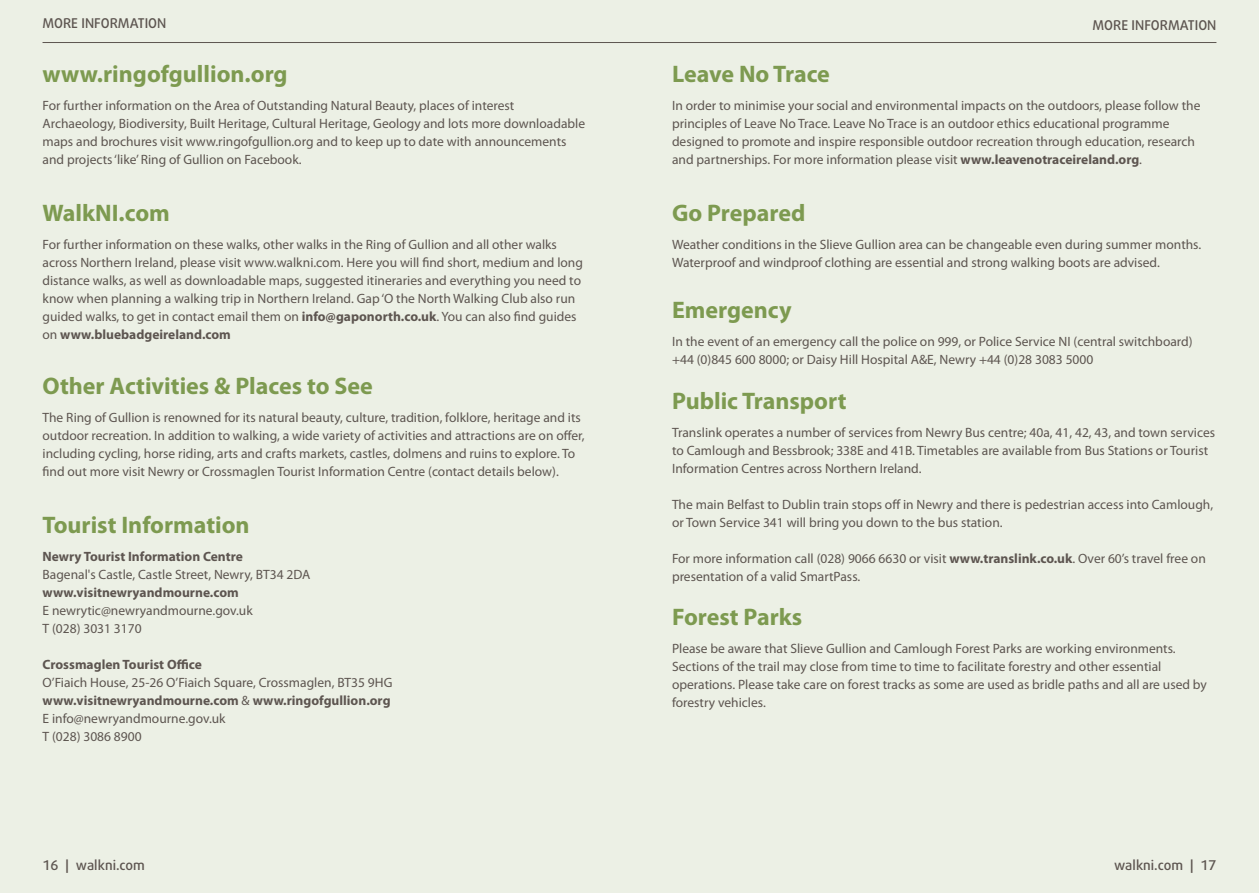
<style>
.page{position:relative;width:1259px;height:893px;background:#ecf0e5}
.page>*{position:absolute;margin:0;border:0;box-sizing:border-box;transform-origin:0 0}
.t1{font:700 24px "Myriad Pro";color:#7d9a50}
.t2{font:13.5px/18px "Myriad Pro";color:#5d5550}
.t3{font:700 13.5px "Myriad Pro";color:#5d5550}
.t4{font:500 13.5px "Daxline TF";color:#5d5550}
.s1{font-weight:700}
</style>
<div class="page">
<hr style="left:43px;top:42px;width:1173px;height:1px;background:#5d5550">
<p class="t4" style="left:43px;top:17px;width:125px">MORE INFORMATION</p>
<p class="t4" style="left:1092px;top:19px;width:125px">MORE INFORMATION</p>
<h1 class="t1" style="left:43px;top:65px;width:247px">www.ringofgullion.org</h1>
<p class="t2" style="left:43px;top:98px;width:544px">For further information on the Area of Outstanding Natural Beauty, places of interest Archaeology, Biodiversity, Built Heritage, Cultural Heritage, Geology and lots more downloadable maps and brochures visit www.ringofgullion.org and to keep up to date with announcements and projects‘like’Ring of Gullion on Facebook.</p>
<h1 class="t1" style="left:43px;top:204px;width:129px">WalkNI.com</h1>
<p class="t2" style="left:43px;top:236px;width:542px">For further information on these walks, other walks in the Ring of Gullion and all other walks across Northern Ireland, please visit www.walkni.com. Here you will find short, medium and long distance walks, as well as downloadable maps, suggested itineraries and everything you need to know when planning a walking trip in Northern Ireland. Gap‘O the North Walking Club also run guided walks, to get in contact email them on <span class="s1">info@gaponorth.co.uk</span>. You can also find guides on <span class="s1">www.bluebadgeireland.com</span></p>
<h1 class="t1" style="left:43px;top:377px;width:332px">Other Activities &amp; Places to See</h1>
<p class="t2" style="left:43px;top:410px;width:544px">The Ring of Gullion is renowned for its natural beauty, culture, tradition, folklore, heritage and its outdoor recreation. In addition to walking, a wide variety of activities and attractions are on offer, including cycling, horse riding, arts and crafts markets, castles, dolmens and ruins to explore. To find out more visit Newry or Crossmaglen Tourist Information Centre (contact details below).</p>
<h1 class="t1" style="left:43px;top:515px;width:209px">Tourist Information</h1>
<p class="t3" style="left:43px;top:551px;width:202px">Newry Tourist Information Centre</p>
<p class="t2" style="left:43px;top:566px;width:269px">Bagenal's Castle, Castle Street, Newry, BT34 2DA</p>
<p class="t3" style="left:43px;top:587px;width:198px">www.visitnewryandmourne.com</p>
<p class="t2" style="left:43px;top:602px;width:212px">E newrytic@newryandmourne.gov.uk<br>T (028) 3031 3170</p>
<p class="t3" style="left:43px;top:659px;width:161px">Crossmaglen Tourist Office</p>
<p class="t2" style="left:43px;top:674px;width:351px">O’Fiaich House, 25-26 O’Fiaich Square, Crossmaglen, BT35 9HG <span class="s1">www.visitnewryandmourne.com</span> &amp; <span class="s1">www.ringofgullion.org </span>E info@newryandmourne.gov.uk<br>T (028) 3086 8900</p>
<h1 class="t1" style="left:672px;top:65px;width:159px">Leave No Trace</h1>
<p class="t2" style="left:672px;top:98px;width:530px">In order to minimise your social and environmental impacts on the outdoors, please follow the principles of Leave No Trace. Leave No Trace is an outdoor ethics educational programme designed to promote and inspire responsible outdoor recreation through education, research and partnerships. For more information please visit <span class="s1">www.leavenotraceireland.org</span>.</p>
<h1 class="t1" style="left:672px;top:204px;width:135px">Go Prepared</h1>
<p class="t2" style="left:672px;top:237px;width:531px">Weather conditions in the Slieve Gullion area can be changeable even during summer months.<br>Waterproof and windproof clothing are essential and strong walking boots are advised.</p>
<h1 class="t1" style="left:672px;top:300px;width:121px">Emergency</h1>
<p class="t2" style="left:672px;top:333px;width:522px">In the event of an emergency call the police on 999, or Police Service NI (central switchboard) +44 (0)845 600 8000; or Daisy Hill Hospital A&amp;E, Newry +44 (0)28 3083 5000</p>
<h1 class="t1" style="left:672px;top:392px;width:176px">Public Transport</h1>
<p class="t2" style="left:672px;top:425px;width:544px">Translink operates a number of services from Newry Bus centre; 40a, 41, 42, 43, and town services to Camlough and Bessbrook; 338E and 41B. Timetables are available from Bus Stations or Tourist<br>Information Centres across Northern Ireland.</p>
<p class="t2" style="left:672px;top:497px;width:543px">The main Belfast to Dublin train stops off in Newry and there is pedestrian access into Camlough, or Town Service 341 will bring you down to the bus station.</p>
<p class="t2" style="left:672px;top:551px;width:535px">For more information call (028) 9066 6630 or visit <span class="s1">www.translink.co.uk</span>. Over 60’s travel free on presentation of a valid SmartPass.</p>
<h1 class="t1" style="left:672px;top:608px;width:132px">Forest Parks</h1>
<p class="t2" style="left:672px;top:641px;width:536px">Please be aware that Slieve Gullion and Camlough Forest Parks are working environments.<br>Sections of the trail may close from time to time to facilitate forestry and other essential operations. Please take care on forest tracks as some are used as bridle paths and all are used by forestry vehicles.</p>
<p class="t4" style="left:43px;top:859px;width:104px">16 | walkni.com</p>
<p class="t4" style="left:1114px;top:859px;width:104px">walkni.com | 17</p>
</div>
